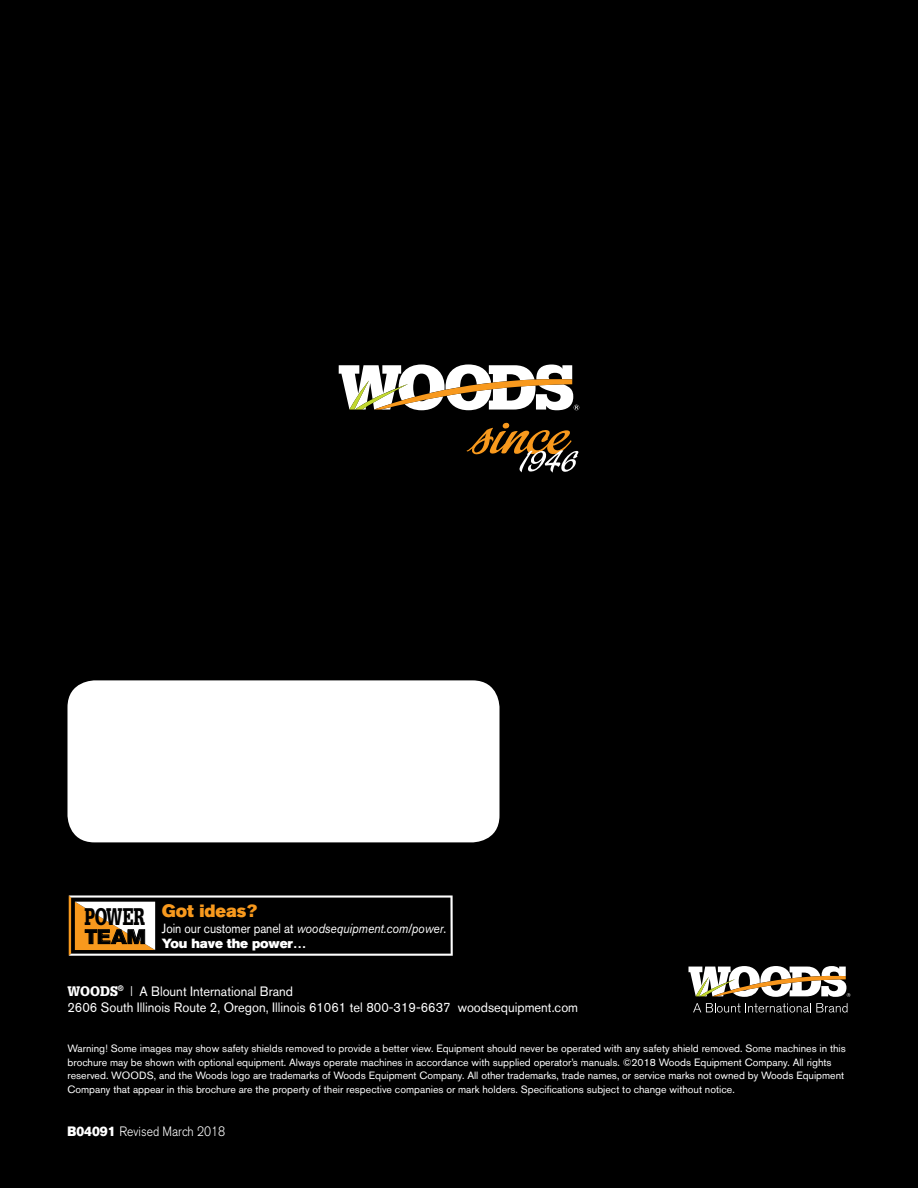
<style>
.page{position:relative;width:918px;height:1188px;background:#000}
.page>*{position:absolute;margin:0;border:0;box-sizing:border-box;transform-origin:0 0}
.t1{font:900 23.4px "Glypha LT Std";letter-spacing:-.03em;color:#000;scale:.7 1}
.t2{font:700 19.8px "Akzidenz Grotesk BE";color:#000;scale:1.08 1}
.t3{font:17.7px "Akzidenz Grotesk BE Super";color:#f8991d}
.t4{font:13.5px/16.2px "Akzidenz Grotesk BE";color:#fff;scale:.95 1}
.t5{font:300 13.5px "Akzidenz Grotesk BE";color:#fff;scale:.9 1}
.t6{font:italic 13.2px "Akzidenz Grotesk BE";letter-spacing:-.005em;color:#fff;scale:.9 1}
.t7{font:13.2px "Akzidenz Grotesk BE Super";letter-spacing:-.01em;color:#fff}
.t8{font:10.5px/13.5px "Akzidenz Grotesk BE";color:#fff}
.s1{font-style:normal}
.s2{font-family:"Glypha LT Std";font-weight:900}
.s3{font-family:"Glypha LT Std"}
.s4{font-family:"Akzidenz Grotesk BE Super";font-weight:400}
</style>
<div class="page">
<svg style="left:466px;top:423px;width:113px;height:50px"></svg>
<svg style="left:339px;top:364px;width:240px;height:46px"></svg>
<svg style="left:693px;top:1003px;width:155px;height:10px"></svg>
<svg style="left:689px;top:966px;width:161px;height:31px"></svg>
<div style="left:68px;top:680px;width:432px;height:162px;background:#fff;border-radius:27px"></div>
<svg style="left:69px;top:895px;width:384px;height:61px"></svg>
<h1 class="t1" style="left:85px;top:902px;width:88px">POWER</h1>
<h2 class="t2" style="left:85px;top:925px;width:58px">TEAM</h2>
<h3 class="t3" style="left:162px;top:901px;width:97px">Got ideas?</h3>
<p class="t6" style="left:162px;top:921px;width:317px"><span class="s1">Join our customer panel at</span> woodsequipment.com/power<span class="s1">.</span></p>
<p class="t7" style="left:162px;top:936px;width:146px">You have the power…</p>
<p class="t4" style="left:68px;top:983px;width:539px"><span class="s2">WOODS</span><sup>®</sup> <span class="s3">|</span> A Blount International Brand<br>2606 South Illinois Route 2, Oregon, Illinois 61061 tel 800-319-6637 woodsequipment.com</p>
<p class="t8" style="left:68px;top:1042px;width:780px">Warning! Some images may show safety shields removed to provide a better view. Equipment should never be operated with any safety shield removed. Some machines in this brochure may be shown with optional equipment. Always operate machines in accordance with supplied operator’s manuals. ©2018 Woods Equipment Company. All rights reserved. WOODS, and the Woods logo are trademarks of Woods Equipment Company. All other trademarks, trade names, or service marks not owned by Woods Equipment Company that appear in this brochure are the property of their respective companies or mark holders. Specifications subject to change without notice.</p>
<p class="t5" style="left:68px;top:1124px;width:177px"><span class="s4">B04091</span> Revised March 2018</p>
</div>
